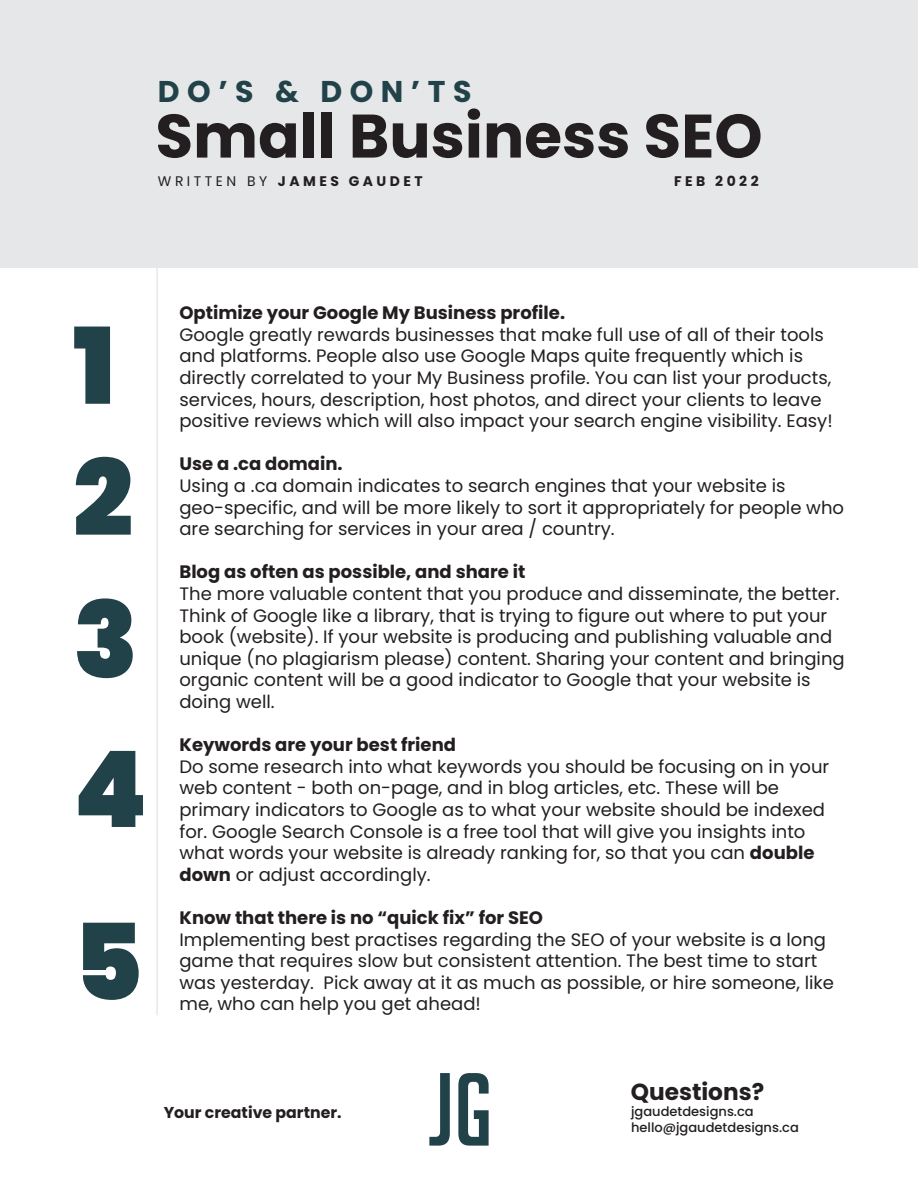
<style>
.page{position:relative;width:918px;height:1188px;background:#fff}
.page>*{position:absolute;margin:0;border:0;box-sizing:border-box;transform-origin:0 0}
.t1{font:900 105.6px/132px "Poppins";color:#224249}
.t2{font:700 61.35px "Poppins";color:#231f20}
.t3{font:700 30px "Poppins";letter-spacing:.25em;color:#224249}
.t4{font:700 23.25px "Poppins";color:#231f20}
.t5{font:18px/21.6px "Poppins";color:#231f20}
.t6{font:700 18px "Poppins";color:#231f20}
.t7{font:700 15.75px "Poppins";color:#231f20}
.t8{font:700 13.95px "Poppins";letter-spacing:.25em;color:#231f20}
.t9{font:500 13.05px/15.6px "Poppins";color:#231f20}
.s1{font-weight:400}
.s2{font-weight:700}
</style>
<div class="page">
<div style="left:0;top:0;width:918px;height:267px;background:#e6e7e8"></div>
<svg style="left:429px;top:1073px;width:21px;height:73px"></svg>
<svg style="left:458px;top:1073px;width:31px;height:73px"></svg>
<hr style="left:156px;top:259px;width:2px;height:756px;background:#e6e7e8">
<h3 class="t3" style="left:158px;top:74px;width:315px">DO’S &amp; DON’TS</h3>
<h2 class="t2" style="left:155px;top:101px;width:609px">Small Business SEO</h2>
<p class="t8" style="left:158px;top:173px;width:266px"><span class="s1">WRITTEN BY</span> JAMES GAUDET</p>
<p class="t8" style="left:674px;top:173px;width:86px">FEB 2022</p>
<h1 class="t1" style="left:73px;top:301px;width:61px">1<br>2</h1>
<h1 class="t1" style="left:73px;top:566px;width:76px;line-height:149.6px">3<br>4</h1>
<h1 class="t1" style="left:73px;top:897px;width:71px">5</h1>
<p class="t6" style="left:179px;top:303px;width:387px">Optimize your Google My Business profile.</p>
<p class="t5" style="left:179px;top:324px;width:655px">Google greatly rewards businesses that make full use of all of their tools and platforms. People also use Google Maps quite frequently which is directly correlated to your My Business profile. You can list your products, services, hours, description, host photos, and direct your clients to leave positive reviews which will also impact your search engine visibility. Easy!</p>
<p class="t6" style="left:179px;top:454px;width:165px">Use a .ca domain.</p>
<p class="t5" style="left:179px;top:475px;width:666px">Using a .ca domain indicates to search engines that your website is geo-specific, and will be more likely to sort it appropriately for people who are searching for services in your area / country.</p>
<p class="t6" style="left:179px;top:562px;width:347px">Blog as often as possible, and share it</p>
<p class="t5" style="left:179px;top:583px;width:667px">The more valuable content that you produce and disseminate, the better.<br>Think of Google like a library, that is trying to figure out where to put your book (website). If your website is producing and publishing valuable and unique (no plagiarism please) content. Sharing your content and bringing organic content will be a good indicator to Google that your website is doing well.</p>
<p class="t6" style="left:179px;top:735px;width:278px">Keywords are your best friend</p>
<p class="t5" style="left:179px;top:756px;width:651px">Do some research into what keywords you should be focusing on in your web content - both on-page, and in blog articles, etc. These will be primary indicators to Google as to what your website should be indexed for. Google Search Console is a free tool that will give you insights into what words your website is already ranking for, so that you can <span class="s2">double down</span> or adjust accordingly.</p>
<p class="t6" style="left:179px;top:907px;width:365px">Know that there is no “quick fix” for SEO</p>
<p class="t5" style="left:179px;top:929px;width:656px">Implementing best practises regarding the SEO of your website is a long game that requires slow but consistent attention. The best time to start was yesterday. Pick away at it as much as possible, or hire someone, like me, who can help you get ahead!</p>
<p class="t7" style="left:164px;top:1103px;width:179px">Your creative partner.</p>
<p class="t4" style="left:631px;top:1078px;width:135px">Questions?</p>
<p class="t9" style="left:631px;top:1104px;width:169px">jgaudetdesigns.ca hello@jgaudetdesigns.ca</p>
</div>
